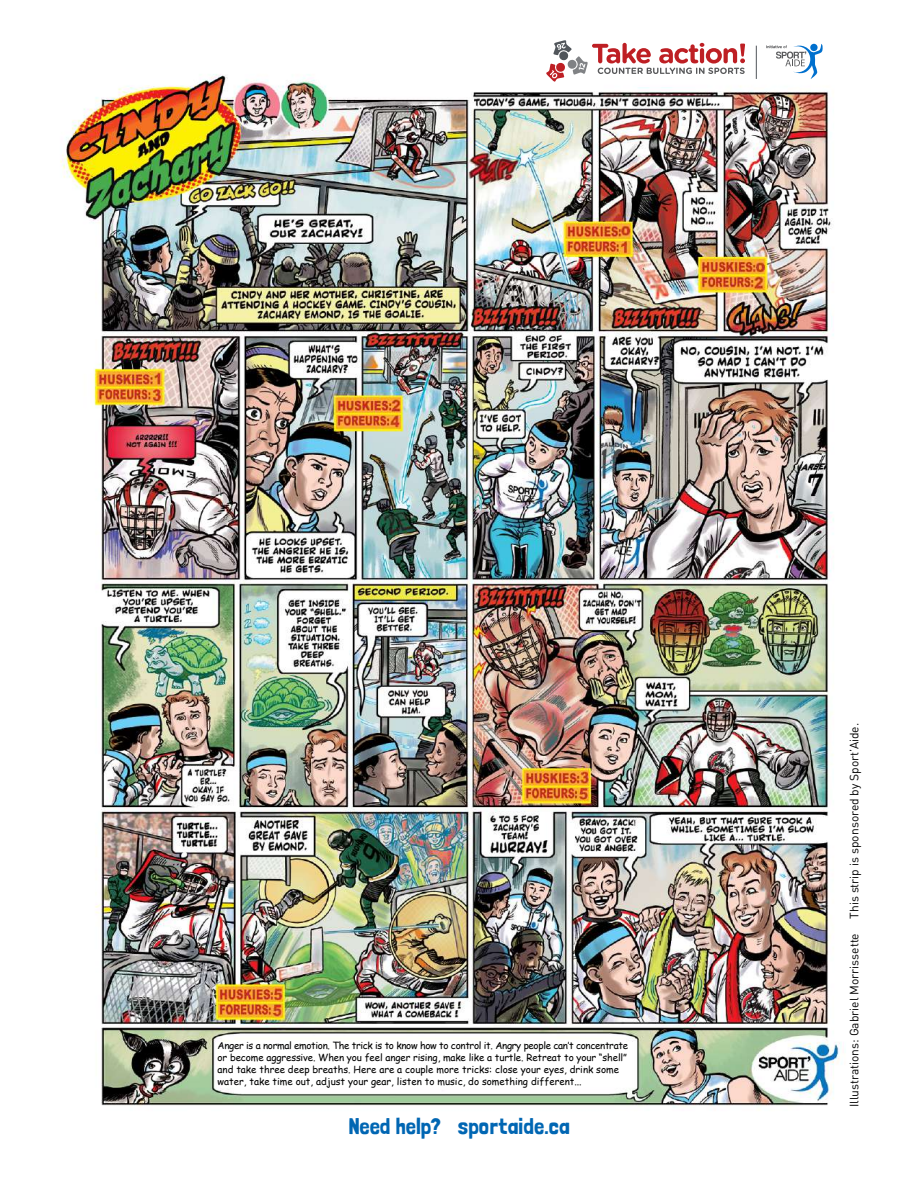
<style>
.page{position:relative;width:918px;height:1188px;background:#fff}
.page>*{position:absolute;margin:0;border:0;box-sizing:border-box;transform-origin:0 0}
.t1{font:22.5px "Londrina Solid";color:#0066b3}
.t2{font:12px "DINOT";color:#000}
.t3{font:9.75px/11.7px "Comic Sans MS";letter-spacing:-.01em;color:#000}
</style>
<div class="page">
<img style="left:60px;top:45px;width:782px;height:1065px">
<hr style="left:756px;top:46px;width:1px;height:33px;background:#51565b">
<svg style="left:546px;top:40px;width:199px;height:42px"></svg>
<svg style="left:766px;top:43px;width:57px;height:36px"></svg>
<p class="t3" style="left:218px;top:1040px;width:412px">Anger is a normal emotion. The trick is to know how to control it. Angry people can’t concentrate or become aggressive. When you feel anger rising, make like a turtle. Retreat to your “shell” and take three deep breaths. Here are a couple more tricks: close your eyes, drink some water, take time out, adjust your gear, listen to music, do something different...</p>
<h1 class="t1" style="left:349px;top:1113px;width:223px">Need help? sportaide.ca</h1>
<p class="t2" style="left:846px;top:919px;width:197px;rotate:-90deg">This strip is sponsored by Sport’Aide.</p>
<p class="t2" style="left:846px;top:1107px;width:176px;rotate:-90deg">Illustrations: Gabriel Morrissette</p>
</div>
